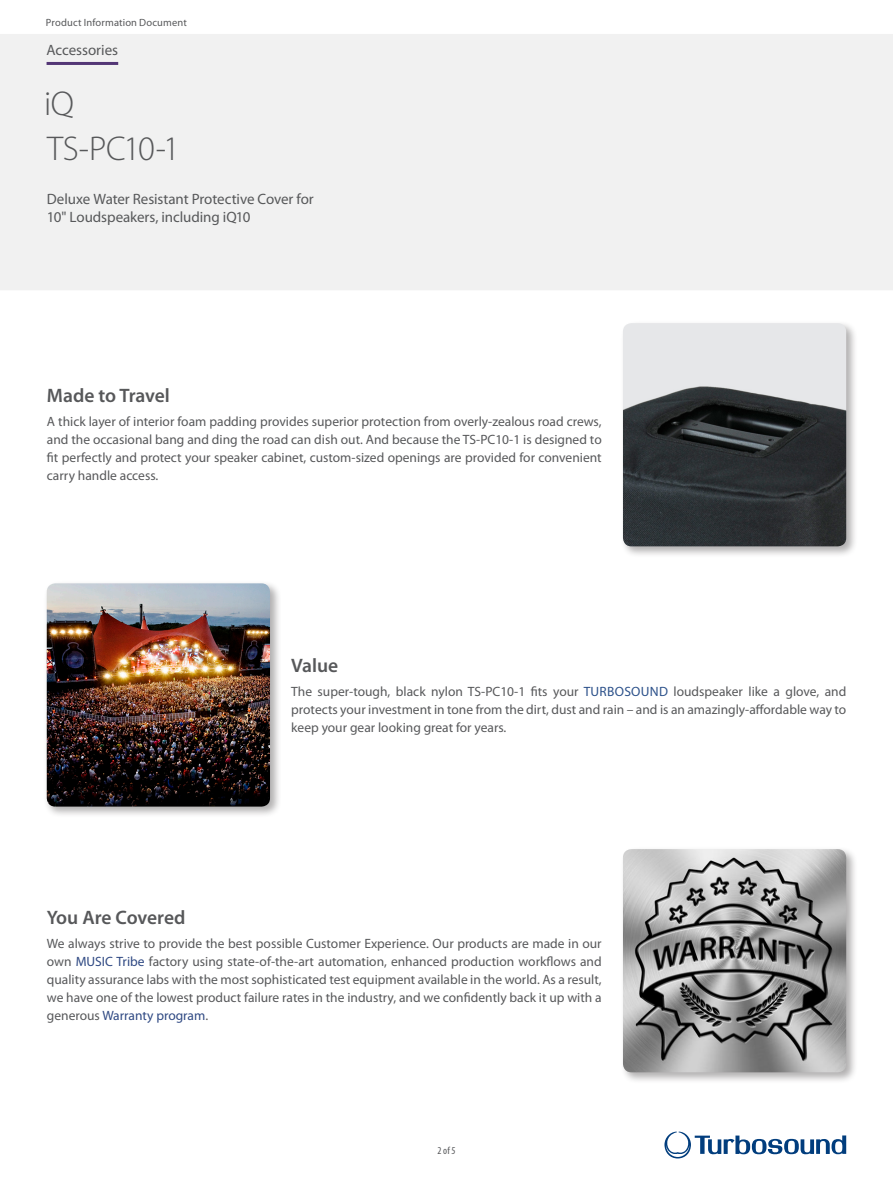
<style>
.page{position:relative;width:893px;height:1188px;background:#fff}
.page>*{position:absolute;margin:0;border:0;box-sizing:border-box;transform-origin:0 0}
.t1{font:300 34.5px/44.8px "Myriad Pro";letter-spacing:-.015em;color:#57585a}
._09_Body_Header_1{font:600 19.5px "Myriad Pro";letter-spacing:-.005em;color:#57585a}
.t2{font:15px/18px "Myriad Pro";letter-spacing:-.005em;color:#57585a}
._09_Body_Text_2{font:13.5px/18px "Myriad Pro";color:#57585a;text-align:justify}
._08_Standard_Text{font:13.5px/18px "Myriad Pro";color:#57585a;text-align:justify}
.t3{font:10.5px "Myriad Pro";letter-spacing:.015em;color:#57585a}
._05_Page_Number{font:condensed 10.5px "Myriad Pro";color:#57585a}
.s1{color:#2c518a}
.s2{color:#2f4983}
</style>
<div class="page">
<hr style="left:47px;top:62px;width:71px;height:3px;background:#533676">
<svg style="left:664px;top:1132px;width:182px;height:26px"></svg>
<div style="left:620px;top:846px;width:237px;height:238px;background:#231f20;opacity:.35"></div>
<img style="left:623px;top:849px;width:223px;height:223px">
<div style="left:620px;top:320px;width:237px;height:238px;background:#231f20;opacity:.35"></div>
<img style="left:623px;top:323px;width:223px;height:223px">
<div style="left:44px;top:580px;width:237px;height:238px;background:#231f20;opacity:.35"></div>
<img style="left:47px;top:583px;width:223px;height:224px">
<p class="t3" style="left:46px;top:16px;width:142px">Product Information Document</p>
<p class="t2" style="left:47px;top:40px;width:73px">Accessories</p>
<h1 class="t1" style="left:44px;top:82px;width:138px">iQ<br>TS-PC10-1</h1>
<p class="t2" style="left:47px;top:190px;width:268px">Deluxe Water Resistant Protective Cover for<br>10" Loudspeakers, including iQ10</p>
<p class="_09_Body_Header_1" style="left:47px;top:383px;width:124px">Made to Travel</p>
<p class="_09_Body_Text_2" style="left:47px;top:412px;width:556px">A thick layer of interior foam padding provides superior protection from overly-zealous road crews, and the occasional bang and ding the road can dish out. And because the TS-PC10-1 is designed to fit perfectly and protect your speaker cabinet, custom-sized openings are provided for convenient carry handle access.</p>
<p class="_09_Body_Header_1" style="left:291px;top:653px;width:49px">Value</p>
<p class="_09_Body_Text_2" style="left:291px;top:682px;width:557px">The super-tough, black nylon TS-PC10-1 fits your <span class="s1">TURBOSOUND</span> loudspeaker like a glove, and protects your investment in tone from the dirt, dust and rain – and is an amazingly-affordable way to keep your gear looking great for years.</p>
<p class="_09_Body_Header_1" style="left:47px;top:905px;width:140px">You Are Covered</p>
<p class="_08_Standard_Text" style="left:47px;top:934px;width:556px">We always strive to provide the best possible Customer Experience. Our products are made in our own <span class="s2">MUSIC Tribe</span> factory using state-of-the-art automation, enhanced production workflows and quality assurance labs with the most sophisticated test equipment available in the world. As a result, we have one of the lowest product failure rates in the industry, and we confidently back it up with a generous <span class="s2">Warranty program</span>.</p>
<p class="_05_Page_Number" style="left:437px;top:1144px;width:20px">2 of 5</p>
</div>
